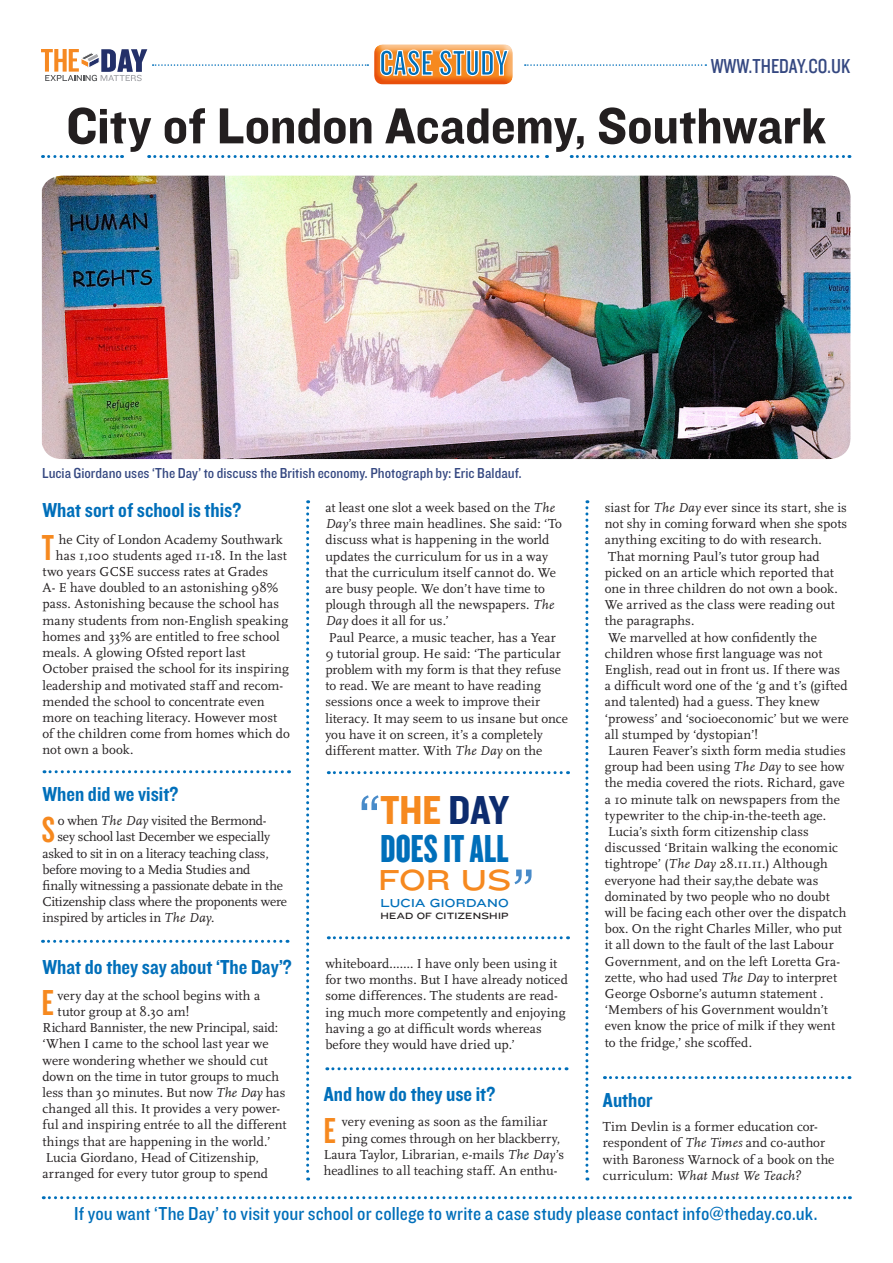
<style>
.page{position:relative;width:893px;height:1263px;background:#fff}
.page>*{position:absolute;margin:0;border:0;box-sizing:border-box;transform-origin:0 0}
.t1{font:52.5px "Knockout HTF51 Middleweight";letter-spacing:-.005em;color:#231f20}
.t2{font:42px "Knockout HTF50 Welterweight";letter-spacing:-.005em;color:#f6891f}
.t3{font:40.5px "Knockout HTF68 Full Featherwt";letter-spacing:.005em;color:#006fba}
.t4{font:37.5px "Knockout HTF48 Featherweight";color:#f6891f}
.t5{font:36.9px "Knockout HTF48 Featherweight";letter-spacing:.02em;color:#006fba}
.t6{font:30px "Knockout HTF34 Junior Sumo";color:#f6891f}
.t7{font:21px "Knockout HTF50 Welterweight";color:#006fba}
.t8{font:21px "Knockout HTF29 Junior Liteweight";color:#354881}
.t9{font:19.5px "Knockout HTF30 Junior Welterwt";letter-spacing:.005em;color:#006fba}
.t10{font:15px "Knockout HTF30 Junior Welterwt";color:#354881}
.t11{font:13.5px/16.2px "Scala";letter-spacing:.005em;color:#231f20}
.t12{font:13.5px "Scala";letter-spacing:-.015em;color:#231f20}
.t13{font:12px "Knockout HTF34 Junior Sumo";letter-spacing:.025em;color:#006fba}
.t14{font:9.45px "Knockout HTF34 Junior Sumo";letter-spacing:.025em;color:#231f20}
.s1{font-style:italic}
.s2{color:#0d2c6e}
</style>
<div class="page">
<svg style="left:153px;top:64px;width:215px;height:2px"></svg>
<svg style="left:525px;top:64px;width:181px;height:2px"></svg>
<svg style="left:149px;top:155px;width:398px;height:3px"></svg>
<svg style="left:571px;top:155px;width:279px;height:3px"></svg>
<svg style="left:43px;top:155px;width:80px;height:3px"></svg>
<svg style="left:43px;top:1196px;width:807px;height:3px"></svg>
<img style="left:42px;top:176px;width:808px;height:283px">
<svg style="left:41px;top:49px;width:106px;height:32px"></svg>
<svg style="left:43px;top:940px;width:245px;height:3px"></svg>
<svg style="left:514px;top:869px;width:17px;height:15px"></svg>
<svg style="left:362px;top:795px;width:17px;height:15px"></svg>
<svg style="left:328px;top:936px;width:240px;height:3px"></svg>
<svg style="left:328px;top:771px;width:240px;height:3px"></svg>
<svg style="left:327px;top:1067px;width:240px;height:3px"></svg>
<svg style="left:44px;top:770px;width:246px;height:3px"></svg>
<svg style="left:604px;top:1076px;width:246px;height:3px"></svg>
<svg style="left:306px;top:500px;width:3px;height:680px"></svg>
<svg style="left:585px;top:500px;width:3px;height:680px"></svg>
<div style="left:373px;top:44px;width:141px;height:43px;background:#ec6620;opacity:.7"></div>
<svg style="left:380px;top:48px;width:53px;height:29px;background:#f8ac63"></svg>
<svg style="left:439px;top:49px;width:70px;height:28px;background:#f8ab60"></svg>
<p class="t5" style="left:380px;top:44px;width:130px">CASE STUDY</p>
<p class="t8" style="left:711px;top:55px;width:141px">WWW.THEDAY.CO.UK</p>
<p class="t1" style="left:66px;top:98px;width:762px">City of London Academy, Southwark</p>
<p class="t10" style="left:42px;top:465px;width:481px">Lucia Giordano uses ‘The Day’ to discuss the British economy. Photograph by: Eric Baldauf.</p>
<p class="t7" style="left:43px;top:500px;width:200px">What sort of school is this?</p>
<p class="t11" style="left:59px;top:531px;width:225px">he City of London Academy Southwark</p>
<p class="t11" style="left:56px;top:548px;width:232px">has 1,100 students aged 11-18. In the last</p>
<p class="t11" style="left:42px;top:564px;width:227px">two years GCSE success rates at Grades</p>
<p class="t11" style="left:42px;top:580px;width:237px">A- E have doubled to an astonishing 98%</p>
<p class="t11" style="left:42px;top:596px;width:238px">pass. Astonishing because the school has</p>
<p class="t11" style="left:42px;top:612px;width:247px">many students from non-English speaking</p>
<p class="t11" style="left:42px;top:629px;width:249px">homes and 33% are entitled to free school meals. A glowing Ofsted report last October praised the school for its inspiring leadership and motivated staff and recom&shy;mended the school to concentrate even more on teaching literacy. However most of the children come from homes which do not own a book.</p>
<p class="t4" style="left:42px;top:529px;width:14px">T</p>
<p class="t7" style="left:43px;top:783px;width:137px">When did we visit?</p>
<p class="t12" style="left:58px;top:813px;width:210px">o when <span class="s1">The Day</span> visited the Bermond-</p>
<p class="t11" style="left:57px;top:829px;width:214px">sey school last December we especially</p>
<p class="t12" style="left:42px;top:846px;width:228px">asked to sit in on a literacy teaching class,</p>
<p class="t12" style="left:42px;top:862px;width:209px">before moving to a Media Studies and</p>
<p class="t12" style="left:42px;top:878px;width:242px">finally witnessing a passionate debate in the</p>
<p class="t12" style="left:42px;top:894px;width:246px">Citizenship class where the proponents were</p>
<p class="t11" style="left:42px;top:910px;width:174px">inspired by articles in <span class="s1">The Day</span>.</p>
<p class="t4" style="left:42px;top:810px;width:15px">S</p>
<p class="t7" style="left:43px;top:956px;width:251px">What do they say about ‘The Day’?</p>
<p class="t11" style="left:57px;top:988px;width:204px">very day at the school begins with a tutor group at 8.30 am!</p>
<p class="t11" style="left:42px;top:1020px;width:237px">Richard Bannister, the new Principal, said: ‘When I came to the school last year we</p>
<p class="t11" style="left:42px;top:1052px;width:246px">were wondering whether we should cut down on the time in tutor groups to much less than 30 minutes. But now <span class="s1">The Day</span> has changed all this. It provides a very power&shy;ful and inspiring entrée to all the different things that are happening in the world.’</p>
<p class="t11" style="left:42px;top:1150px;width:227px">Lucia Giordano, Head of Citizenship, arranged for every tutor group to spend</p>
<p class="t4" style="left:42px;top:984px;width:14px">E</p>
<p class="t11" style="left:325px;top:500px;width:238px">at least one slot a week based on the <span class="s1">The Day</span>’s three main headlines. She said: ‘To discuss what is happening in the world updates the curriculum for us in a way that the curriculum itself cannot do. We are busy people. We don’t have time to plough through all the newspapers. <span class="s1">The Day</span> does it all for us.’</p>
<p class="t11" style="left:325px;top:629px;width:244px">Paul Pearce, a music teacher, has a Year<br>9 tutorial group. He said: ‘The particular problem with my form is that they refuse to read. We are meant to have reading sessions once a week to improve their literacy. It may seem to us insane but once you have it on screen, it’s a completely different matter. With <span class="s1">The Day</span> on the</p>
<p class="t2" style="left:380px;top:788px;width:130px">THE <span class="s2">DAY</span></p>
<p class="t3" style="left:381px;top:827px;width:130px">DOES IT ALL</p>
<p class="t6" style="left:378px;top:863px;width:135px">FOR US</p>
<p class="t13" style="left:380px;top:896px;width:130px">LUCIA GIORDANO</p>
<p class="t14" style="left:381px;top:910px;width:130px">HEAD OF CITIZENSHIP</p>
<p class="t11" style="left:325px;top:956px;width:244px">whiteboard……. I have only been using it for two months. But I have already noticed some differences. The students are read&shy;ing much more competently and enjoying having a go at difficult words whereas before they would have dried up.’</p>
<p class="t7" style="left:324px;top:1083px;width:173px">And how do they use it?</p>
<p class="t11" style="left:342px;top:1114px;width:207px">very evening as soon as the familiar</p>
<p class="t11" style="left:342px;top:1130px;width:220px">ping comes through on her blackberry,</p>
<p class="t11" style="left:324px;top:1146px;width:242px">Laura Taylor, Librarian, e-mails <span class="s1">The Day</span>’s</p>
<p class="t11" style="left:324px;top:1163px;width:235px">headlines to all teaching staff. An enthu-</p>
<p class="t4" style="left:324px;top:1112px;width:14px">E</p>
<p class="t11" style="left:605px;top:500px;width:244px;text-align:justify">siast for <span class="s1">The Day</span> ever since its start, she is not shy in coming forward when she spots anything exciting to do with research.</p>
<p class="t11" style="left:605px;top:548px;width:234px">That morning Paul’s tutor group had picked on an article which reported that one in three children do not own a book.<br>We arrived as the class were reading out the paragraphs.</p>
<p class="t11" style="left:605px;top:629px;width:245px">We marvelled at how confidently the children whose first language was not English, read out in front us. If there was a difficult word one of the ‘g and t’s (gifted and talented) had a guess. They knew ‘prowess’ and ‘socioeconomic’ but we were all stumped by ‘dystopian’!</p>
<p class="t11" style="left:605px;top:743px;width:242px">Lauren Feaver’s sixth form media studies group had been using <span class="s1">The Day</span> to see how the media covered the riots. Richard, gave a 10 minute talk on newspapers from the typewriter to the chip-in-the-teeth age.</p>
<p class="t11" style="left:605px;top:824px;width:243px">Lucia’s sixth form citizenship class discussed ‘Britain walking the economic tightrope’ (<span class="s1">The Day</span> 28.11.11.) Although everyone had their say,the debate was dominated by two people who no doubt will be facing each other over the dispatch box. On the right Charles Miller, who put it all down to the fault of the last Labour Government, and on the left Loretta Gra&shy;zette, who had used <span class="s1">The Day</span> to interpret George Osborne’s autumn statement . ‘Members of his Government wouldn’t even know the price of milk if they went to the fridge,’ she scoffed.</p>
<p class="t7" style="left:603px;top:1089px;width:51px">Author</p>
<p class="t11" style="left:603px;top:1119px;width:233px">Tim Devlin is a former education cor&shy;respondent of <span class="s1">The Times</span> and co-author with Baroness Warnock of a book on the curriculum: <span class="s1">What Must We Teach?</span></p>
<p class="t9" style="left:74px;top:1203px;width:745px">If you want ‘The Day’ to visit your school or college to write a case study please contact info@theday.co.uk.</p>
</div>
